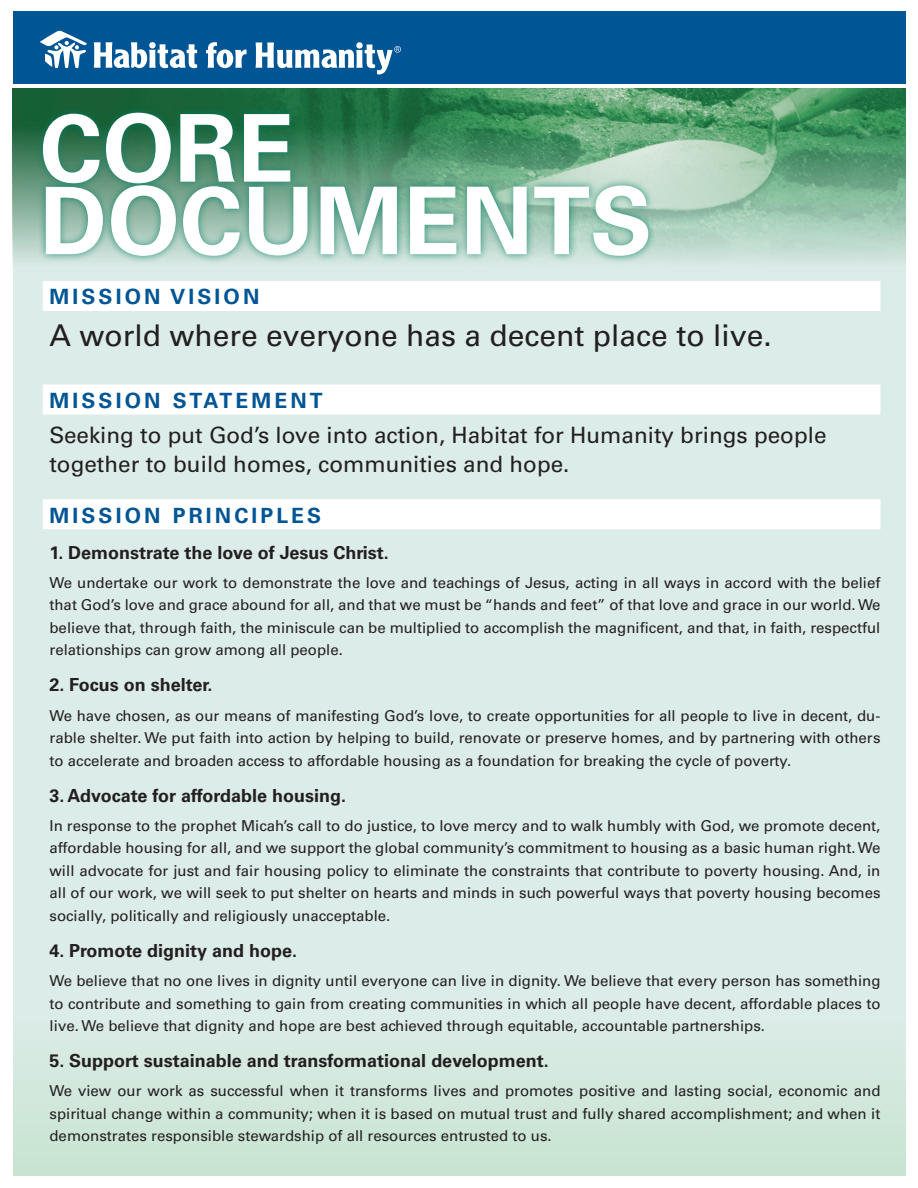
<style>
.page{position:relative;width:918px;height:1188px;background:#fff}
.page>*{position:absolute;margin:0;border:0;box-sizing:border-box;transform-origin:0 0}
.t1{font:700 93.45px "Univers LT Std";color:#fff}
.t2{font:30px "Univers LT Std";color:#231f20}
.t3{font:22.5px/28.5px "Univers LT Std";color:#231f20}
.Paragraph_Style_1{font:700 21px "Univers LT Std";letter-spacing:.15em;color:#005595}
.Paragraph_Style_2{font:700 18px "Univers LT Std";color:#231f20}
.t4{font:15px/22.5px "Univers LT Std";color:#231f20;text-align:justify}
</style>
<div class="page">
<div style="left:13px;top:109px;width:892px;height:1067px;background:#dcece8"></div>
<div style="left:13px;top:936px;width:892px;height:240px;background:linear-gradient(to bottom,#e1eeee,#c9e5d2)"></div>
<img style="left:13px;top:89px;width:892px;height:171px">
<div style="left:13px;top:11px;width:892px;height:72px;background:#005595"></div>
<svg style="left:40px;top:30px;width:47px;height:38px"></svg>
<svg style="left:94px;top:42px;width:103px;height:26px"></svg>
<svg style="left:206px;top:42px;width:40px;height:26px"></svg>
<svg style="left:256px;top:42px;width:145px;height:32px"></svg>
<div style="left:35px;top:104px;width:621px;height:159px;background:#008066;opacity:.75"></div>
<div style="left:43px;top:281px;width:837px;height:30px;background:#fff"></div>
<div style="left:43px;top:385px;width:837px;height:30px;background:#fff"></div>
<div style="left:43px;top:499px;width:837px;height:30px;background:#fff"></div>
<p class="t1" style="left:40px;top:94px;width:256px">CORE</p>
<p class="t1" style="left:40px;top:167px;width:614px">DOCUMENTS</p>
<p class="Paragraph_Style_1" style="left:50px;top:285px;width:211px">MISSION VISION</p>
<p class="t2" style="left:50px;top:318px;width:724px">A world where everyone has a decent place to live.</p>
<p class="Paragraph_Style_1" style="left:50px;top:388px;width:275px">MISSION STATEMENT</p>
<p class="t3" style="left:50px;top:421px;width:779px">Seeking to put God’s love into action, Habitat for Humanity brings people together to build homes, communities and hope.</p>
<p class="Paragraph_Style_1" style="left:50px;top:503px;width:273px">MISSION PRINCIPLES</p>
<p class="Paragraph_Style_2" style="left:50px;top:542px;width:341px">1. Demonstrate the love of Jesus Christ.</p>
<p class="t4" style="left:50px;top:571px;width:833px">We undertake our work to demonstrate the love and teachings of Jesus, acting in all ways in accord with the belief that God’s love and grace abound for all, and that we must be “hands and feet” of that love and grace in our world. We believe that, through faith, the miniscule can be multiplied to accomplish the magnificent, and that, in faith, respectful relationships can grow among all people.</p>
<p class="Paragraph_Style_2" style="left:50px;top:674px;width:165px">2. Focus on shelter.</p>
<p class="t4" style="left:50px;top:704px;width:833px">We have chosen, as our means of manifesting God’s love, to create opportunities for all people to live in decent, du&shy;rable shelter. We put faith into action by helping to build, renovate or preserve homes, and by partnering with others to accelerate and broaden access to affordable housing as a foundation for breaking the cycle of poverty.</p>
<p class="Paragraph_Style_2" style="left:50px;top:785px;width:298px">3. Advocate for affordable housing.</p>
<p class="t4" style="left:50px;top:814px;width:833px">In response to the prophet Micah’s call to do justice, to love mercy and to walk humbly with God, we promote decent, affordable housing for all, and we support the global community’s commitment to housing as a basic human right. We will advocate for just and fair housing policy to eliminate the constraints that contribute to poverty housing. And, in all of our work, we will seek to put shelter on hearts and minds in such powerful ways that poverty housing becomes socially, politically and religiously unacceptable.</p>
<p class="Paragraph_Style_2" style="left:50px;top:940px;width:249px">4. Promote dignity and hope.</p>
<p class="t4" style="left:50px;top:970px;width:833px">We believe that no one lives in dignity until everyone can live in dignity. We believe that every person has something to contribute and something to gain from creating communities in which all people have decent, affordable places to live. We believe that dignity and hope are best achieved through equitable, accountable partnerships.</p>
<p class="Paragraph_Style_2" style="left:50px;top:1050px;width:501px">5. Support sustainable and transformational development.</p>
<p class="t4" style="left:50px;top:1080px;width:833px">We view our work as successful when it transforms lives and promotes positive and lasting social, economic and spiritual change within a community; when it is based on mutual trust and fully shared accomplishment; and when it demonstrates responsible stewardship of all resources entrusted to us.</p>
</div>
